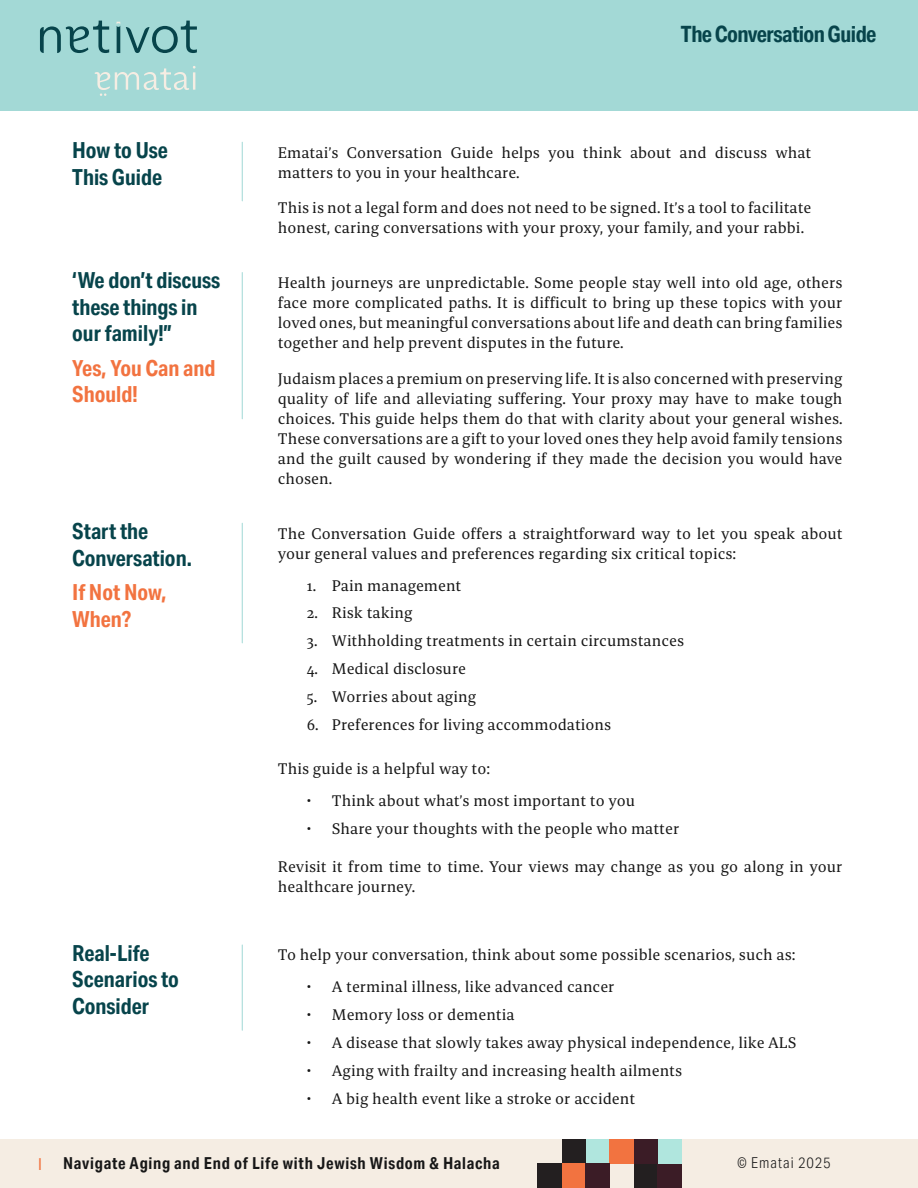
<style>
.page{position:relative;width:918px;height:1188px;background:#fff}
.page>*{position:absolute;margin:0;border:0;box-sizing:border-box;transform-origin:0 0}
.t1{font:700 22.5px "Aktiv Grotesk Cd";letter-spacing:-.025em;color:#07444b}
.title_-_teal_-_within_column{font:700 22.2px/26.5px "Aktiv Grotesk Cd";color:#07444b}
.title_-_teal_-_within_column-2{font:700 22.2px/26.5px "Aktiv Grotesk Cd";color:#f27340}
.t2{font:700 16.5px "Aktiv Grotesk Cd";letter-spacing:.045em;color:#171717}
.t3{font:16.5px "Aktiv Grotesk Cd";color:#f27340}
.Content_Not_form{font:15.3px/20.1px "Bespoke Serif";color:#171717}
.t4{font:300 15px "Aktiv Grotesk Cd";letter-spacing:.06em;color:#171717}
</style>
<div class="page">
<div style="left:0;top:1140px;width:918px;height:48px;background:#f5ede3"></div>
<div style="left:586px;top:1140px;width:24px;height:24px;background:#b0e6de"></div>
<div style="left:634px;top:1164px;width:24px;height:24px;background:#231f20"></div>
<div style="left:658px;top:1164px;width:24px;height:24px;background:#3b1c26"></div>
<div style="left:634px;top:1140px;width:24px;height:24px;background:#3b1c26"></div>
<div style="left:658px;top:1140px;width:24px;height:24px;background:#b0e6de"></div>
<div style="left:562px;top:1140px;width:24px;height:24px;background:#231f20"></div>
<div style="left:610px;top:1140px;width:24px;height:24px;background:#f27340"></div>
<div style="left:562px;top:1164px;width:24px;height:24px;background:#f27340"></div>
<div style="left:538px;top:1164px;width:24px;height:24px;background:#231f20"></div>
<div style="left:586px;top:1164px;width:24px;height:24px;background:#3b1c26"></div>
<hr style="left:242px;top:142px;width:1px;height:59px;background:#a3d9d6">
<hr style="left:242px;top:273px;width:1px;height:146px;background:#a3d9d6">
<hr style="left:242px;top:523px;width:1px;height:120px;background:#a3d9d6">
<hr style="left:242px;top:945px;width:1px;height:85px;background:#a3d9d6">
<div style="left:0;top:0;width:918px;height:111px;background:#a3d9d6"></div>
<svg style="left:95px;top:66px;width:101px;height:30px"></svg>
<svg style="left:126px;top:21px;width:71px;height:32px"></svg>
<svg style="left:40px;top:21px;width:69px;height:32px"></svg>
<svg style="left:117px;top:22px;width:3px;height:31px"></svg>
<p class="t1" style="left:681px;top:21px;width:197px">The Conversation Guide</p>
<p class="title_-_teal_-_within_column" style="left:72px;top:137px;width:97px">How to Use<br>This Guide</p>
<p class="Content_Not_form" style="left:278px;top:142px;width:535px">Ematai’s Conversation Guide helps you think about and discuss what matters to you in your healthcare.</p>
<p class="Content_Not_form" style="left:278px;top:198px;width:535px">This is not a legal form and does not need to be signed. It’s a tool to facilitate honest, caring conversations with your proxy, your family, and your rabbi.</p>
<p class="title_-_teal_-_within_column" style="left:72px;top:267px;width:149px">‘We don’t discuss these things in our family!”</p>
<p class="title_-_teal_-_within_column-2" style="left:72px;top:355px;width:145px">Yes, You Can and<br>Should!</p>
<p class="Content_Not_form" style="left:278px;top:272px;width:566px;text-align:justify">Health journeys are unpredictable. Some people stay well into old age, others face more complicated paths. It is difficult to bring up these topics with your loved ones, but meaningful conversations about life and death can bring families together and help prevent disputes in the future.</p>
<p class="Content_Not_form" style="left:278px;top:368px;width:566px;text-align:justify">Judaism places a premium on preserving life. It is also concerned with preserving quality of life and alleviating suffering. Your proxy may have to make tough choices. This guide helps them do that with clarity about your general wishes.<br>These conversations are a gift to your loved ones they help avoid family tensions and the guilt caused by wondering if they made the decision you would have chosen.</p>
<p class="title_-_teal_-_within_column" style="left:72px;top:518px;width:121px">Start the<br>Conversation.</p>
<p class="title_-_teal_-_within_column-2" style="left:72px;top:579px;width:96px">If Not Now,<br>When?</p>
<p class="Content_Not_form" style="left:278px;top:523px;width:566px">The Conversation Guide offers a straightforward way to let you speak about your general values and preferences regarding six critical topics:</p>
<p class="Content_Not_form" style="left:307px;top:575px;width:156px">1. Pain management</p>
<p class="Content_Not_form" style="left:307px;top:603px;width:107px">2. Risk taking</p>
<p class="Content_Not_form" style="left:307px;top:631px;width:379px">3. Withholding treatments in certain circumstances</p>
<p class="Content_Not_form" style="left:307px;top:659px;width:161px">4. Medical disclosure</p>
<p class="Content_Not_form" style="left:307px;top:687px;width:171px">5. Worries about aging</p>
<p class="Content_Not_form" style="left:307px;top:715px;width:306px">6. Preferences for living accommodations</p>
<p class="Content_Not_form" style="left:278px;top:759px;width:214px">This guide is a helpful way to:</p>
<p class="Content_Not_form" style="left:307px;top:791px;width:330px">• Think about what’s most important to you</p>
<p class="Content_Not_form" style="left:307px;top:819px;width:374px">• Share your thoughts with the people who matter</p>
<p class="Content_Not_form" style="left:278px;top:856px;width:566px">Revisit it from time to time. Your views may change as you go along in your healthcare journey.</p>
<p class="title_-_teal_-_within_column" style="left:72px;top:940px;width:108px">Real-Life<br>Scenarios to<br>Consider</p>
<p class="Content_Not_form" style="left:278px;top:945px;width:519px">To help your conversation, think about some possible scenarios, such as:</p>
<p class="Content_Not_form" style="left:307px;top:977px;width:309px">• A terminal illness, like advanced cancer</p>
<p class="Content_Not_form" style="left:307px;top:1005px;width:209px">• Memory loss or dementia</p>
<p class="Content_Not_form" style="left:307px;top:1032px;width:491px">• A disease that slowly takes away physical independence, like ALS</p>
<p class="Content_Not_form" style="left:307px;top:1060px;width:377px">• Aging with frailty and increasing health ailments</p>
<p class="Content_Not_form" style="left:307px;top:1088px;width:330px">• A big health event like a stroke or accident</p>
<p class="t3" style="left:38px;top:1155px;width:5px">I</p>
<p class="t2" style="left:63px;top:1154px;width:438px">Navigate Aging and End of Life with Jewish Wisdom &amp; Halacha</p>
<p class="t4" style="left:737px;top:1154px;width:95px">© Ematai 2025</p>
</div>
